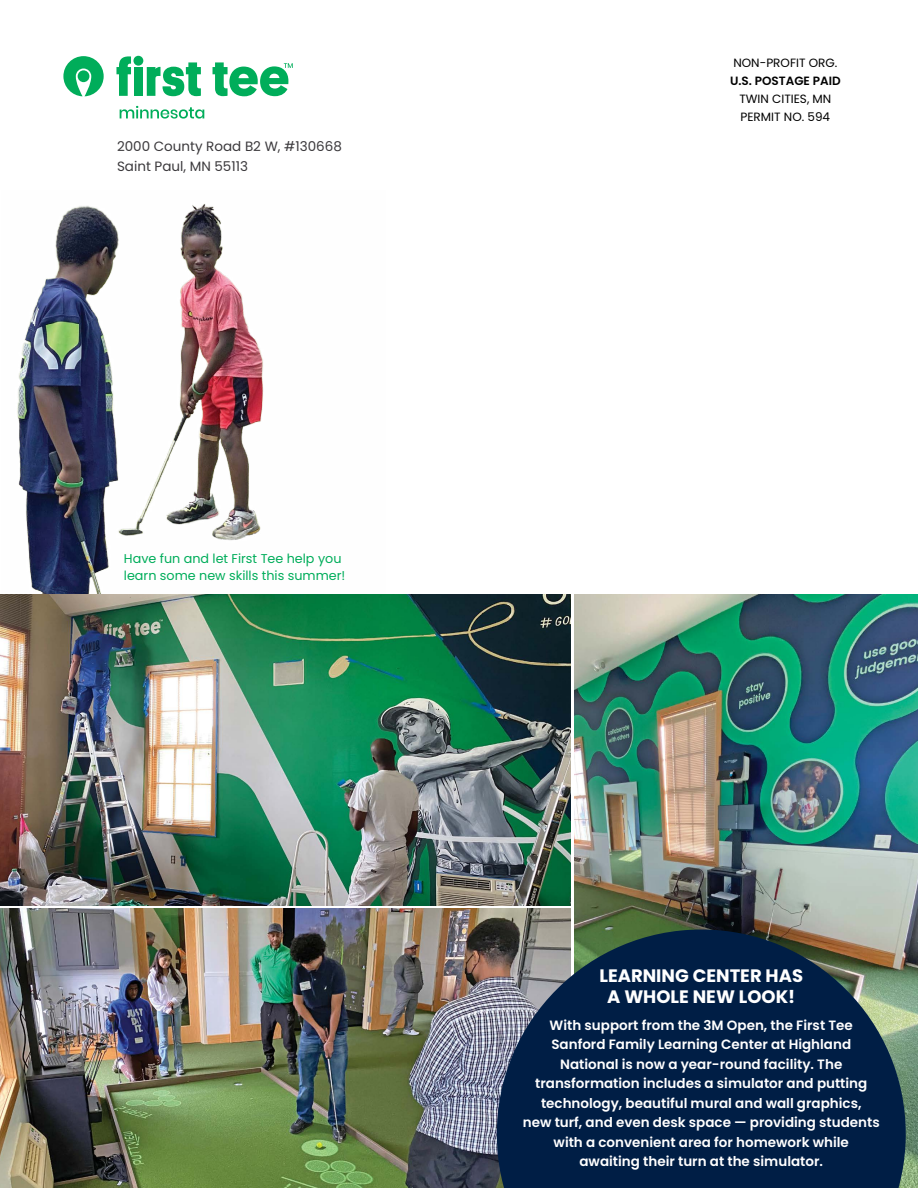
<style>
.page{position:relative;width:918px;height:1188px;background:#fff}
.page>*{position:absolute;margin:0;border:0;box-sizing:border-box;transform-origin:0 0}
.t1{font:700 18px/21px "Poppins";color:#fff;text-align:center}
.t2{font:600 13.5px/19.5px "Poppins";color:#fff;text-align:center}
.t3{font:13.5px/19.5px "Poppins";color:#3b393c}
.t4{font:12.75px/16.5px "Poppins";color:#00ad5a}
.t5{font:12px/18px "Poppins";color:#000}
.t6{font:600 12px "Poppins";color:#000}
</style>
<div class="page">
<img style="left:17px;top:204px;width:247px;height:390px">
<img style="left:0;top:594px;width:570px;height:311px">
<img style="left:0;top:909px;width:570px;height:279px">
<img style="left:575px;top:594px;width:343px;height:594px">
<svg style="left:120px;top:106px;width:84px;height:13px"></svg>
<svg style="left:116px;top:56px;width:15px;height:40px"></svg>
<svg style="left:147px;top:62px;width:54px;height:34px"></svg>
<div style="left:134px;top:67px;width:9px;height:29px;background:#00ad5a"></div>
<div style="left:133px;top:56px;width:10px;height:10px;background:#00ad5a;border-radius:50%"></div>
<svg style="left:63px;top:56px;width:41px;height:40px"></svg>
<div style="left:78px;top:70px;width:11px;height:12px;background:#00ad5a;border-radius:50%"></div>
<svg style="left:213px;top:62px;width:80px;height:34px"></svg>
<svg style="left:497px;top:930px;width:409px;height:258px;background:#17314e"></svg>
<p class="t3" style="left:117px;top:137px;width:226px">2000 County Road B2 W, #130668<br>Saint Paul, MN 55113</p>
<p class="t4" style="left:124px;top:550px;width:223px">Have fun and let First Tee help you learn some new skills this summer!</p>
<p class="t5" style="left:733px;top:53px;width:105px">NON-PROFIT ORG.</p>
<p class="t6" style="left:730px;top:73px;width:112px">U.S. POSTAGE PAID</p>
<p class="t5" style="left:739px;top:89px;width:94px">TWIN CITIES, MN<br>PERMIT NO. 594</p>
<h1 class="t1" style="left:599px;top:966px;width:205px">LEARNING CENTER HAS<br>A WHOLE NEW LOOK!</h1>
<p class="t2" style="left:523px;top:1015px;width:358px">With support from the 3M Open, the First Tee Sanford Family Learning Center at Highland National is now a year-round facility. The transformation includes a simulator and putting technology, beautiful mural and wall graphics,<br>new turf, and even desk space — providing students with a convenient area for homework while awaiting their turn at the simulator.</p>
</div>
